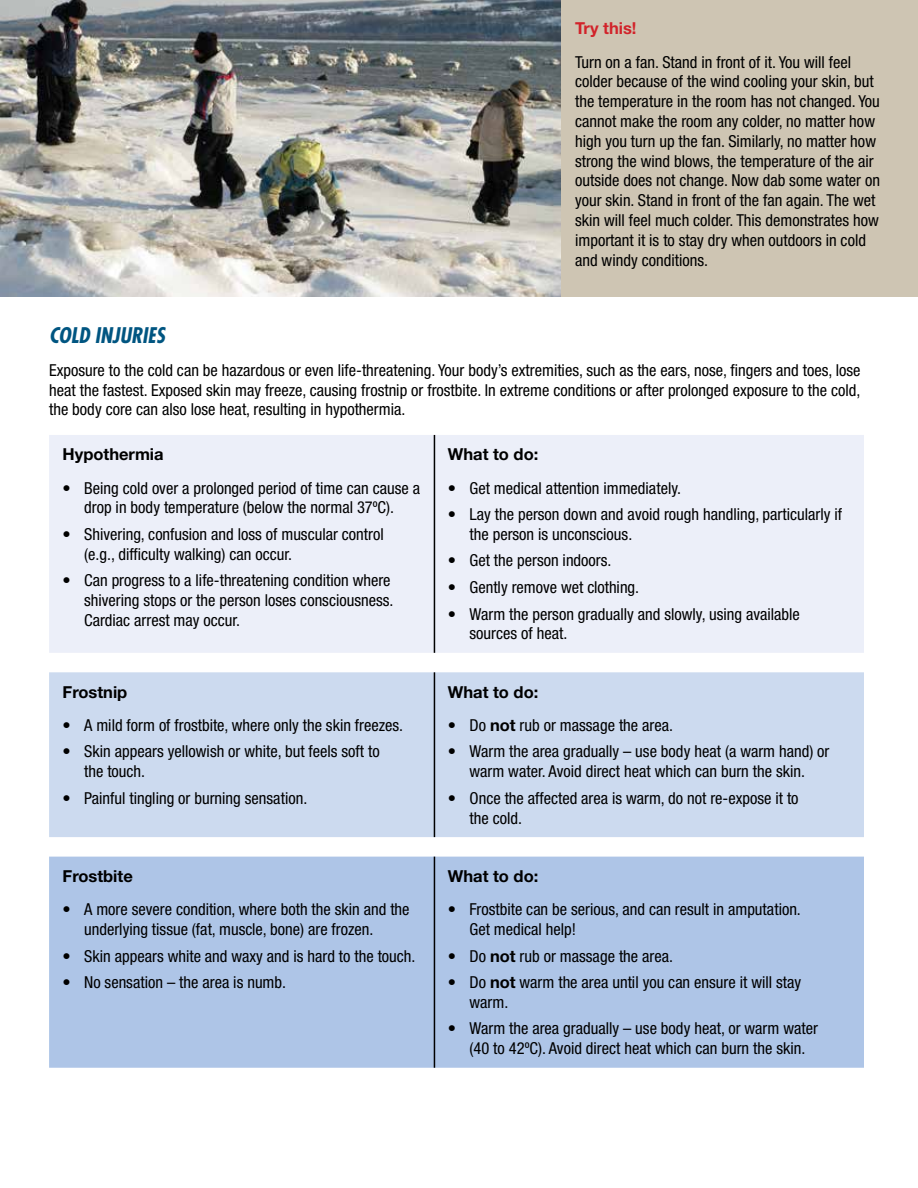
<style>
.page{position:relative;width:918px;height:1188px;background:#fff}
.page>*{position:absolute;margin:0;border:0;box-sizing:border-box;transform-origin:0 0}
.t1{font:italic 700 condensed 21px "Futura Std";color:#005581}
.t2{font:condensed 16.5px/19.8px "Helvetica Neue LT Std";color:#000}
.t3{font:700 16.5px "Helvetica Neue LT Std";color:#000}
.t4{font:700 16.5px "Helvetica Neue LT Std";color:#d2232a}
.s1{font-weight:700;font-stretch:normal}
</style>
<div class="page">
<img style="left:0;top:0;width:562px;height:297px">
<div style="left:49px;top:435px;width:815px;height:218px;background:#eceff9"></div>
<hr style="left:434px;top:435px;width:1px;height:218px;background:#000">
<div style="left:49px;top:672px;width:815px;height:165px;background:#ccdaef"></div>
<hr style="left:434px;top:672px;width:1px;height:165px;background:#000">
<div style="left:49px;top:857px;width:815px;height:211px;background:#aec5e7"></div>
<hr style="left:434px;top:857px;width:1px;height:211px;background:#000">
<div style="left:562px;top:0;width:356px;height:297px;background:#cec5b3"></div>
<p class="t4" style="left:575px;top:18px;width:63px">Try this!</p>
<p class="t2" style="left:575px;top:52px;width:307px">Turn on a fan. Stand in front of it. You will feel colder because of the wind cooling your skin, but the temperature in the room has not changed. You cannot make the room any colder, no matter how high you turn up the fan. Similarly, no matter how strong the wind blows, the temperature of the air outside does not change. Now dab some water on your skin. Stand in front of the fan again. The wet skin will feel much colder. This demonstrates how important it is to stay dry when outdoors in cold and windy conditions.</p>
<p class="t1" style="left:49px;top:322px;width:117px">COLD INJURIES</p>
<p class="t2" style="left:49px;top:360px;width:813px;text-align:justify">Exposure to the cold can be hazardous or even life-threatening. Your body’s extremities, such as the ears, nose, fingers and toes, lose heat the fastest. Exposed skin may freeze, causing frostnip or frostbite. In extreme conditions or after prolonged exposure to the cold, the body core can also lose heat, resulting in hypothermia.</p>
<p class="t3" style="left:63px;top:444px;width:103px">Hypothermia</p>
<p class="t2" style="left:63px;top:478px;width:359px;text-align:center">• Being cold over a prolonged period of time can cause a drop in body temperature (below the normal 37ºC).</p>
<p class="t2" style="left:84px;top:524px;width:301px;text-indent:-22px">• Shivering, confusion and loss of muscular control (e.g., difficulty walking) can occur.</p>
<p class="t2" style="left:84px;top:570px;width:311px;text-indent:-22px">• Can progress to a life-threatening condition where shivering stops or the person loses consciousness.<br>Cardiac arrest may occur.</p>
<p class="t3" style="left:448px;top:444px;width:92px">What to do:</p>
<p class="t2" style="left:448px;top:478px;width:235px">• Get medical attention immediately.</p>
<p class="t2" style="left:470px;top:504px;width:374px;text-indent:-22px">• Lay the person down and avoid rough handling, particularly if the person is unconscious.</p>
<p class="t2" style="left:448px;top:551px;width:165px">• Get the person indoors.</p>
<p class="t2" style="left:448px;top:577px;width:193px">• Gently remove wet clothing.</p>
<p class="t2" style="left:470px;top:604px;width:332px;text-indent:-22px">• Warm the person gradually and slowly, using available sources of heat.</p>
<p class="t3" style="left:63px;top:682px;width:66px">Frostnip</p>
<p class="t2" style="left:63px;top:715px;width:342px">• A mild form of frostbite, where only the skin freezes.</p>
<p class="t2" style="left:84px;top:742px;width:297px;text-indent:-22px">• Skin appears yellowish or white, but feels soft to the touch.</p>
<p class="t2" style="left:63px;top:788px;width:246px">• Painful tingling or burning sensation.</p>
<p class="t3" style="left:63px;top:866px;width:72px">Frostbite</p>
<p class="t2" style="left:84px;top:899px;width:327px;text-indent:-22px">• A more severe condition, where both the skin and the underlying tissue (fat, muscle, bone) are frozen.</p>
<p class="t2" style="left:63px;top:946px;width:354px">• Skin appears white and waxy and is hard to the touch.</p>
<p class="t2" style="left:63px;top:972px;width:225px">• No sensation – the area is numb.</p>
<p class="t3" style="left:448px;top:682px;width:92px">What to do:</p>
<p class="t2" style="left:448px;top:715px;width:227px">• Do <span class="s1">not</span> rub or massage the area.</p>
<p class="t2" style="left:448px;top:742px;width:383px;text-align:center">• Warm the area gradually – use body heat (a warm hand) or warm water. Avoid direct heat which can burn the skin.</p>
<p class="t2" style="left:470px;top:788px;width:331px;text-indent:-22px">• Once the affected area is warm, do not re-expose it to the cold.</p>
<p class="t3" style="left:448px;top:866px;width:92px">What to do:</p>
<p class="t2" style="left:470px;top:899px;width:333px;text-indent:-22px">• Frostbite can be serious, and can result in amputation.<br>Get medical help!</p>
<p class="t2" style="left:448px;top:946px;width:227px">• Do <span class="s1">not</span> rub or massage the area.</p>
<p class="t2" style="left:470px;top:972px;width:333px;text-indent:-22px">• Do <span class="s1">not</span> warm the area until you can ensure it will stay warm.</p>
<p class="t2" style="left:448px;top:1019px;width:372px;text-align:center">• Warm the area gradually – use body heat, or warm water (40 to 42ºC). Avoid direct heat which can burn the skin.</p>
</div>
